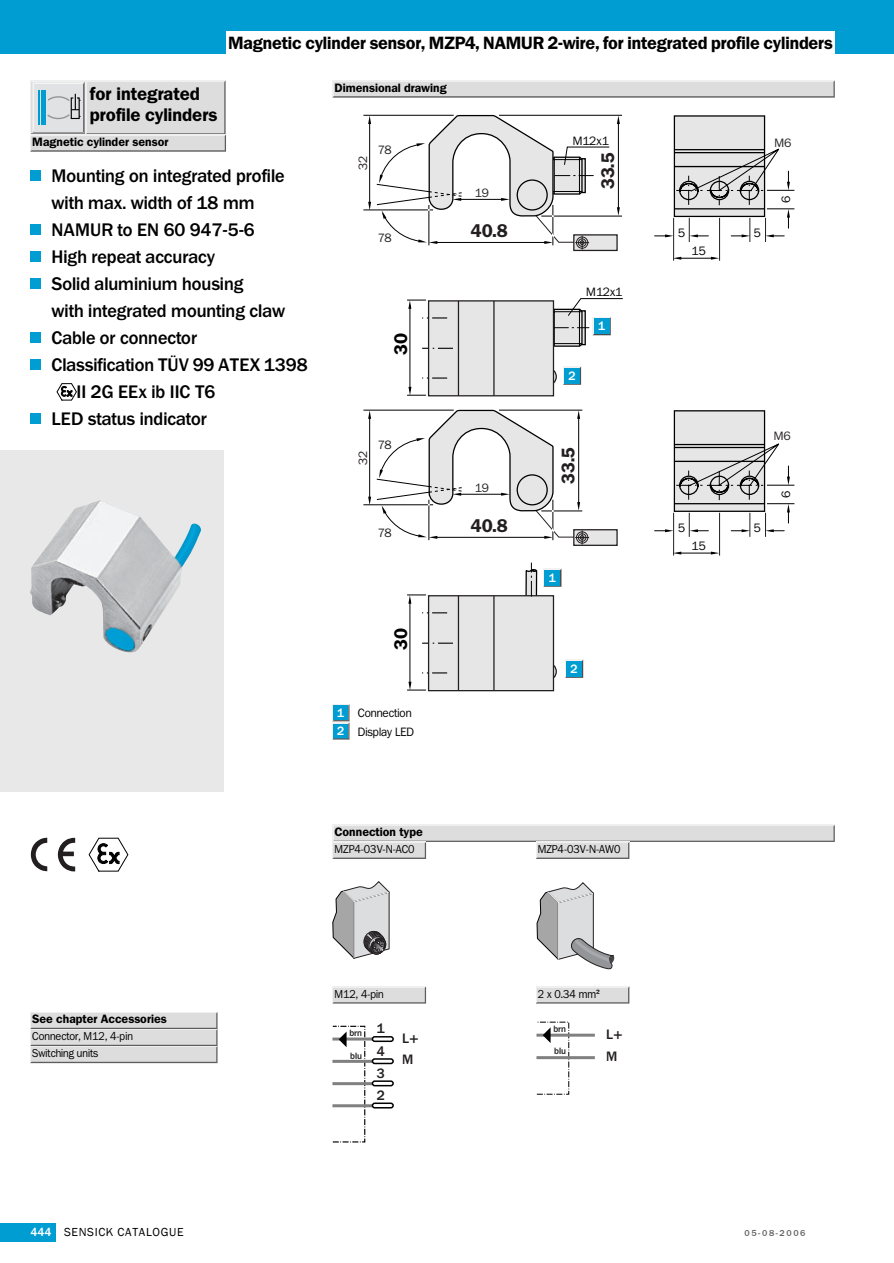
<style>
.page{position:relative;width:894px;height:1263px;background:#fff}
.page>*{position:absolute;margin:0;border:0;box-sizing:border-box;transform-origin:0 0}
.t1{font:500 18px "Franklin ITCBQ";color:#000}
.t2{font:600 18px/21px "Franklin ITCBQ";color:#000}
.t3{font:600 18px "Franklin ITCBQ";color:#231f20}
.t4{font:600 17.55px "Franklin ITCBQ";letter-spacing:-.01em;color:#000}
.t5{font:500 13.5px/22px "Franklin ITCBQ";color:#231f20}
.t6{font:600 12px "Franklin ITCBQ";color:#000}
.t7{font:12px/18.3px "Franklin ITCBQ";letter-spacing:-.005em;color:#000;scale:.95 1}
.t8{font:12px "Franklin ITCBQ";letter-spacing:-.005em;color:#000}
.t9{font:12px "Franklin ITCBQ";letter-spacing:-.04em;color:#231f20}
.t10{font:12px "SICK Franklin";letter-spacing:.055em;color:#000}
.t11{font:500 12px "Franklin ITCBQ";color:#fff}
.t12{font:11.4px/17px "Franklin ITCBQ";color:#000;scale:.94 1}
.t13{font:500 9px "Franklin ITCBQ";color:#231f20}
.t14{font:500 9px "SICK Franklin";letter-spacing:.175em;color:#656565}
.s1{font-weight:500;color:#fff}
.s2{font-family:"Arial"}
</style>
<div class="page">
<div style="left:0;top:0;width:893px;height:54px;background:#009dd3"></div>
<div style="left:0;top:1223px;width:56px;height:18px;background:#009dd3"></div>
<div style="left:226px;top:32px;width:608px;height:25px;background:#fff"></div>
<svg style="left:30px;top:81px;width:196px;height:71px;background:#d3d6d8"></svg>
<div style="left:30px;top:170px;width:11px;height:11px;background:#009dd3"></div>
<div style="left:30px;top:224px;width:11px;height:11px;background:#009dd3"></div>
<div style="left:30px;top:251px;width:11px;height:11px;background:#009dd3"></div>
<div style="left:30px;top:278px;width:11px;height:11px;background:#009dd3"></div>
<div style="left:30px;top:332px;width:11px;height:11px;background:#009dd3"></div>
<div style="left:30px;top:359px;width:11px;height:11px;background:#009dd3"></div>
<div style="left:30px;top:413px;width:11px;height:11px;background:#009dd3"></div>
<div style="left:0;top:450px;width:224px;height:342px;background:#e8e8e8"></div>
<img style="left:30px;top:500px;width:171px;height:153px">
<svg style="left:31px;top:838px;width:44px;height:33px"></svg>
<svg style="left:89px;top:838px;width:39px;height:33px"></svg>
<svg style="left:332px;top:81px;width:502px;height:17px;background:#d4d4d4"></svg>
<div style="left:673px;top:115px;width:91px;height:102px;background:#e6e6e6"></div>
<hr style="left:673px;top:218px;width:1px;height:43px;background:#231f20">
<hr style="left:719px;top:218px;width:1px;height:43px;background:#231f20">
<svg style="left:673px;top:257px;width:8px;height:3px"></svg>
<svg style="left:710px;top:257px;width:9px;height:3px"></svg>
<hr style="left:680px;top:258px;width:33px;height:1px;background:#000">
<svg style="left:654px;top:148px;width:140px;height:94px"></svg>
<svg style="left:554px;top:663px;width:1px;height:16px"></svg>
<div style="left:673px;top:410px;width:91px;height:102px;background:#e6e6e6;border:1px solid #000"></div>
<hr style="left:673px;top:513px;width:1px;height:42px;background:#231f20">
<hr style="left:719px;top:513px;width:1px;height:42px;background:#231f20">
<svg style="left:673px;top:551px;width:8px;height:3px"></svg>
<svg style="left:710px;top:551px;width:9px;height:3px"></svg>
<hr style="left:680px;top:553px;width:33px;height:1px;background:#000">
<div style="left:427px;top:595px;width:127px;height:96px;background:#e6e6e6;border:1px solid #231f20"></div>
<hr style="left:457px;top:596px;width:2px;height:94px;background:#231f20">
<hr style="left:493px;top:596px;width:1px;height:94px;background:#231f20">
<svg style="left:422px;top:642px;width:31px;height:2px"></svg>
<svg style="left:422px;top:672px;width:25px;height:1px"></svg>
<svg style="left:422px;top:612px;width:25px;height:1px"></svg>
<svg style="left:407px;top:682px;width:18px;height:9px"></svg>
<hr style="left:409px;top:600px;width:1px;height:85px;background:#000">
<svg style="left:654px;top:443px;width:140px;height:94px"></svg>
<svg style="left:363px;top:114px;width:260px;height:490px"></svg>
<div style="left:544px;top:570px;width:15px;height:15px;background:#009dd3"></div>
<svg style="left:565px;top:660px;width:18px;height:18px"></svg>
<div style="left:566px;top:661px;width:15px;height:15px;background:#009dd3"></div>
<svg style="left:332px;top:704px;width:17px;height:35px"></svg>
<svg style="left:332px;top:881px;width:57px;height:78px"></svg>
<svg style="left:332px;top:986px;width:94px;height:17px;background:#d8d8d8"></svg>
<hr style="left:332px;top:1037px;width:58px;height:3px;background:#808080">
<svg style="left:371px;top:1036px;width:22px;height:6px"></svg>
<hr style="left:332px;top:1060px;width:58px;height:3px;background:#808080">
<hr style="left:332px;top:1082px;width:58px;height:3px;background:#808080">
<svg style="left:371px;top:1058px;width:22px;height:6px"></svg>
<svg style="left:371px;top:1080px;width:22px;height:6px"></svg>
<svg style="left:338px;top:1032px;width:8px;height:15px"></svg>
<hr style="left:332px;top:1104px;width:58px;height:3px;background:#808080">
<svg style="left:371px;top:1102px;width:22px;height:6px"></svg>
<svg style="left:332px;top:825px;width:502px;height:34px"></svg>
<svg style="left:536px;top:882px;width:78px;height:87px"></svg>
<svg style="left:536px;top:986px;width:93px;height:17px;background:#d8d8d8"></svg>
<hr style="left:536px;top:1033px;width:58px;height:3px;background:#808080">
<hr style="left:536px;top:1056px;width:58px;height:3px;background:#808080">
<svg style="left:542px;top:1028px;width:8px;height:15px"></svg>
<svg style="left:30px;top:1012px;width:187px;height:51px;background:#d4d4d4"></svg>
<svg style="left:57px;top:383px;width:19px;height:17px"></svg>
<p class="t4" style="left:228px;top:36px;width:606px">Magnetic cylinder sensor, MZP4, NAMUR 2-wire, for integrated profile cylinders</p>
<p class="t2" style="left:90px;top:85px;width:129px">for integrated profile cylinders</p>
<p class="t6" style="left:32px;top:137px;width:137px">Magnetic cylinder sensor</p>
<p class="t1" style="left:51px;top:169px;width:234px">Mounting on integrated profile</p>
<p class="t1" style="left:51px;top:196px;width:204px">with max. width of 18 mm</p>
<p class="t1" style="left:51px;top:223px;width:205px">NAMUR to EN 60 947-5-6</p>
<p class="t1" style="left:51px;top:250px;width:165px">High repeat accuracy</p>
<p class="t1" style="left:51px;top:277px;width:193px">Solid aluminium housing</p>
<p class="t1" style="left:51px;top:304px;width:235px">with integrated mounting claw</p>
<p class="t1" style="left:51px;top:331px;width:147px">Cable or connector</p>
<p class="t1" style="left:51px;top:358px;width:257px">Classification TÜV 99 ATEX 1398</p>
<p class="t1" style="left:76px;top:385px;width:140px">II 2G EEx ib IIC T6</p>
<p class="t1" style="left:51px;top:412px;width:157px">LED status indicator</p>
<p class="t6" style="left:334px;top:83px;width:114px">Dimensional drawing</p>
<p class="t8" style="left:572px;top:136px;width:38px">M12x1</p>
<p class="t9" style="left:377px;top:145px;width:15px">78</p>
<p class="t9" style="left:358px;top:170px;width:16px;rotate:-90deg">32</p>
<p class="t3" style="left:600px;top:189px;width:38px;rotate:-90deg">33.5</p>
<p class="t3" style="left:470px;top:224px;width:38px">40.8</p>
<p class="t9" style="left:474px;top:188px;width:15px">19</p>
<p class="t9" style="left:377px;top:233px;width:15px">78</p>
<p class="t8" style="left:586px;top:288px;width:38px">M12x1</p>
<p class="t2" style="left:392px;top:355px;width:23px;rotate:-90deg">30</p>
<p class="t11" style="left:568px;top:371px;width:9px">2</p>
<p class="t11" style="left:597px;top:322px;width:9px">1</p>
<p class="t9" style="left:377px;top:440px;width:15px">78</p>
<p class="t9" style="left:358px;top:465px;width:16px;rotate:-90deg">32</p>
<p class="t3" style="left:561px;top:484px;width:38px;rotate:-90deg">33.5</p>
<p class="t3" style="left:470px;top:519px;width:38px">40.8</p>
<p class="t9" style="left:474px;top:483px;width:15px">19</p>
<p class="t9" style="left:377px;top:528px;width:15px">78</p>
<p class="t2" style="left:392px;top:650px;width:23px;rotate:-90deg">30</p>
<p class="t7" style="left:337px;top:705px;width:82px"><span class="s1">1</span> Connection<br><span class="s1">2</span> Display LED</p>
<p class="t11" style="left:548px;top:573px;width:9px">1</p>
<p class="t11" style="left:570px;top:664px;width:9px">2</p>
<p class="t6" style="left:334px;top:827px;width:90px">Connection type</p>
<p class="t12" style="left:334px;top:842px;width:87px">MZP4-03V-N-AC0</p>
<p class="t12" style="left:537px;top:842px;width:89px">MZP4-03V-N-AW0</p>
<p class="t6" style="left:32px;top:1014px;width:136px">See chapter Accessories</p>
<p class="t12" style="left:32px;top:1029px;width:108px">Connector, M12, 4-pin<br>Switching units</p>
<p class="t12" style="left:334px;top:986px;width:54px">M12, 4-pin</p>
<p class="t13" style="left:349px;top:1029px;width:14px">brn</p>
<p class="t13" style="left:350px;top:1052px;width:13px">blu</p>
<p class="t5" style="left:377px;top:1019px;width:10px;text-align:justify">1<br>4<br>3<br>2</p>
<p class="t5" style="left:402px;top:1028px;width:18px">L+<br>M</p>
<p class="t12" style="left:537px;top:986px;width:67px">2 x 0.34 mm<span class="s2">²</span></p>
<p class="t13" style="left:553px;top:1025px;width:14px">brn</p>
<p class="t13" style="left:554px;top:1048px;width:13px">blu</p>
<p class="t5" style="left:606px;top:1024px;width:18px">L+<br>M</p>
<p class="t8" style="left:677px;top:228px;width:9px">5</p>
<p class="t8" style="left:691px;top:246px;width:15px">15</p>
<p class="t9" style="left:774px;top:139px;width:18px">M6</p>
<p class="t8" style="left:753px;top:228px;width:9px">5</p>
<p class="t8" style="left:781px;top:203px;width:9px;rotate:-90deg">6</p>
<p class="t8" style="left:677px;top:523px;width:9px">5</p>
<p class="t8" style="left:691px;top:541px;width:15px">15</p>
<p class="t9" style="left:773px;top:431px;width:18px">M6</p>
<p class="t8" style="left:753px;top:523px;width:9px">5</p>
<p class="t8" style="left:781px;top:498px;width:9px;rotate:-90deg">6</p>
<p class="t10" style="left:30px;top:1225px;width:155px"><span class="s1">444</span> SENSICK CATALOGUE</p>
<p class="t14" style="left:744px;top:1227px;width:62px">05-08-2006</p>
</div>
